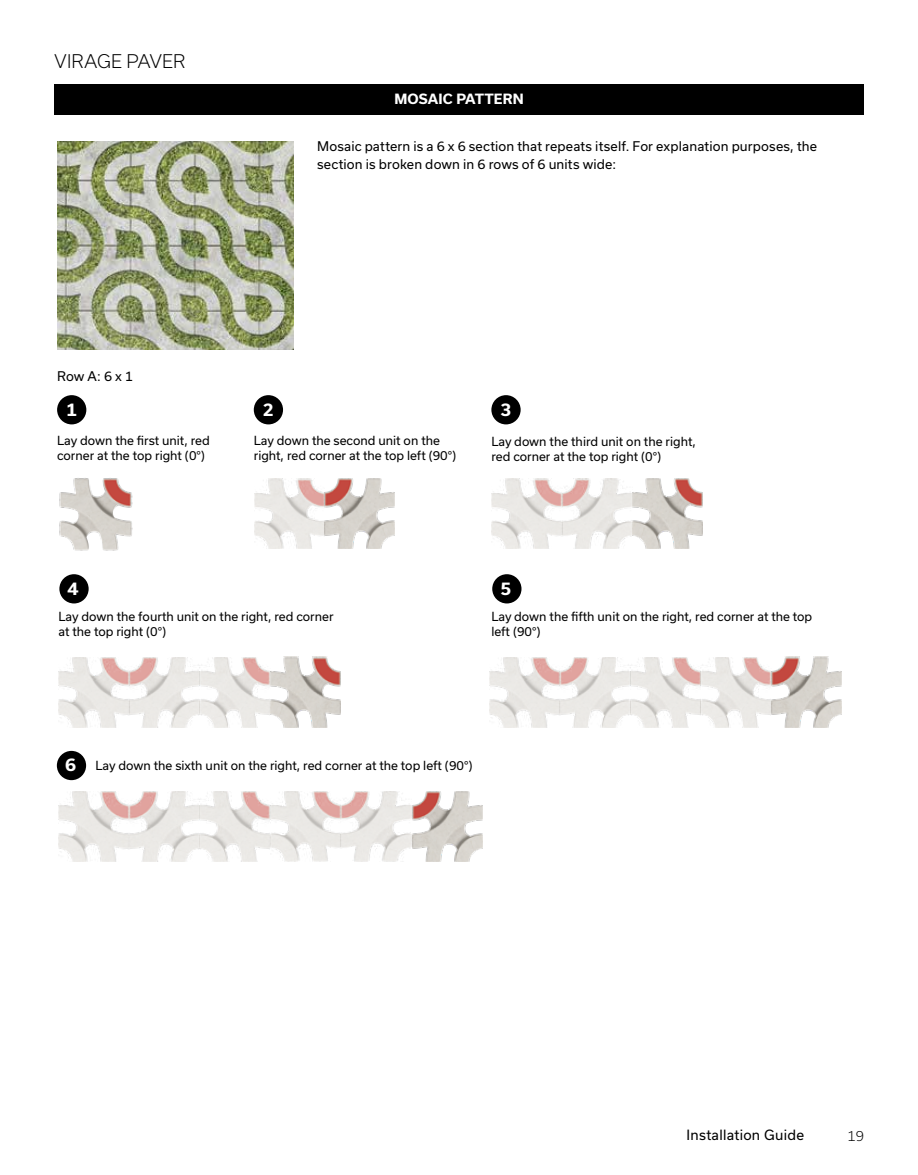
<style>
.page{position:relative;width:918px;height:1175px;background:#fff}
.page>*{position:absolute;margin:0;border:0;box-sizing:border-box;transform-origin:0 0}
.t1{font:300 18px "Usual";letter-spacing:.01em;color:#000}
.t2{font:700 16.8px "Usual";color:#fff}
.t3{font:13.5px "Usual";letter-spacing:.02em;color:#000}
.t4{font:700 13.5px "Usual";letter-spacing:.015em;color:#fff}
.t5{font:300 13.5px "Usual";color:#000}
.t6{font:12.75px/18px "Usual";letter-spacing:.01em;color:#000}
.t7{font:12px/15px "Usual";color:#000}
.s1{font-weight:700;font-size:16.8px;color:#fff}
</style>
<div class="page">
<img style="left:57px;top:141px;width:236px;height:209px">
<div style="left:54px;top:84px;width:810px;height:30px;background:#000"></div>
<div style="left:57px;top:395px;width:29px;height:29px;background:#000;border-radius:50%"></div>
<div style="left:254px;top:395px;width:29px;height:29px;background:#000;border-radius:50%"></div>
<div style="left:491px;top:395px;width:30px;height:29px;background:#000;border-radius:50%"></div>
<div style="left:59px;top:574px;width:30px;height:29px;background:#000;border-radius:50%"></div>
<div style="left:492px;top:574px;width:30px;height:29px;background:#000;border-radius:50%"></div>
<img style="left:59px;top:478px;width:74px;height:73px">
<img style="left:254px;top:478px;width:141px;height:71px">
<img style="left:59px;top:657px;width:282px;height:70px">
<img style="left:489px;top:657px;width:353px;height:70px">
<img style="left:492px;top:478px;width:211px;height:71px">
<img style="left:59px;top:791px;width:352px;height:70px">
<img style="left:413px;top:791px;width:70px;height:70px">
<div style="left:57px;top:751px;width:29px;height:29px;background:#000;border-radius:50%"></div>
<h1 class="t1" style="left:55px;top:50px;width:132px">VIRAGE PAVER</h1>
<p class="t4" style="left:394px;top:92px;width:131px">MOSAIC PATTERN</p>
<p class="t6" style="left:317px;top:137px;width:501px">Mosaic pattern is a 6 x 6 section that repeats itself. For explanation purposes, the section is broken down in 6 rows of 6 units wide:</p>
<p class="t6" style="left:57px;top:367px;width:77px">Row A: 6 x 1</p>
<h2 class="t2" style="left:66px;top:400px;width:12px">1</h2>
<h2 class="t2" style="left:263px;top:400px;width:12px">2</h2>
<h2 class="t2" style="left:501px;top:400px;width:12px">3</h2>
<p class="t7" style="left:57px;top:433px;width:154px">Lay down the first unit, red corner at the top right (0°)</p>
<p class="t7" style="left:254px;top:433px;width:204px">Lay down the second unit on the right, red corner at the top left (90°)</p>
<p class="t7" style="left:491px;top:434px;width:206px">Lay down the third unit on the right, red corner at the top right (0°)</p>
<h2 class="t2" style="left:68px;top:578px;width:12px">4</h2>
<h2 class="t2" style="left:501px;top:578px;width:12px">5</h2>
<p class="t7" style="left:58px;top:609px;width:277px">Lay down the fourth unit on the right, red corner at the top right (0°)</p>
<p class="t7" style="left:491px;top:609px;width:322px">Lay down the fifth unit on the right, red corner at the top left (90°)</p>
<p class="t7" style="left:65px;top:758px;width:409px"><span class="s1">6</span> Lay down the sixth unit on the right, red corner at the top left (90°)</p>
<p class="t3" style="left:687px;top:1127px;width:119px">Installation Guide</p>
<p class="t5" style="left:847px;top:1127px;width:18px">19</p>
</div>
